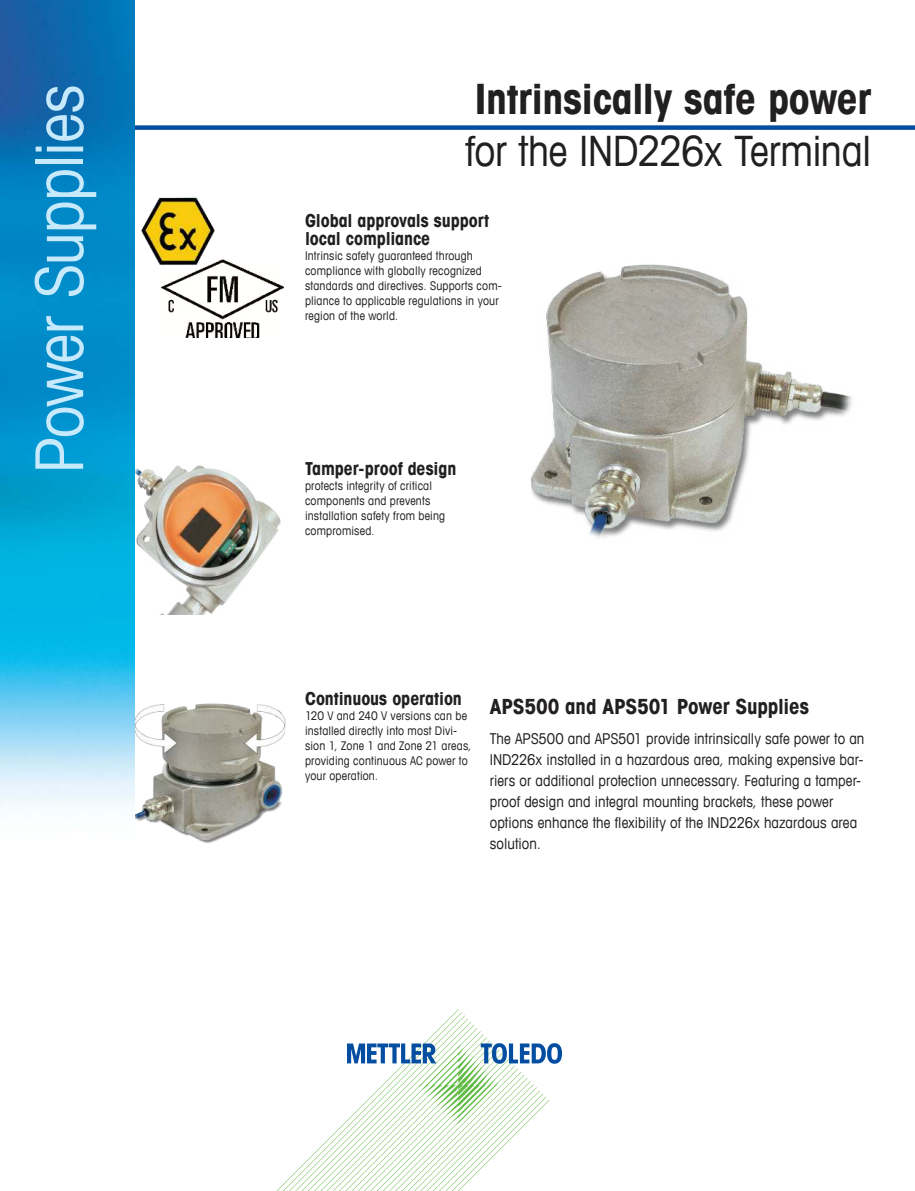
<style>
.page{position:relative;width:915px;height:1191px;background:#fff}
.page>*{position:absolute;margin:0;border:0;box-sizing:border-box;transform-origin:0 0}
.t1{font:condensed 66px "Avant Garde Com";letter-spacing:-.015em;color:#c6eafb}
.t2{font:700 condensed 42px "Avant Garde Com";letter-spacing:-.01em;color:#221f1f}
.t3{font:condensed 42px "Avant Garde Com";letter-spacing:-.015em;color:#221f1f}
.t4{font:700 condensed 21px "Avant Garde Com";letter-spacing:-.005em;color:#221f1f}
.t5{font:700 condensed 18px/18px "Avant Garde Com";letter-spacing:-.005em;color:#221f1f}
.t6{font:condensed 15px/21px "Avant Garde Com";letter-spacing:.005em;color:#221f1f}
.t7{font:condensed 12px/15px "Avant Garde Com";letter-spacing:.015em;color:#221f1f}
</style>
<div class="page">
<img style="left:162px;top:259px;width:121px;height:78px">
<img style="left:134px;top:699px;width:152px;height:144px">
<img style="left:134px;top:464px;width:147px;height:150px">
<div style="left:133px;top:125px;width:781px;height:5px;background:#044ea2"></div>
<img style="left:0;top:0;width:134px;height:805px">
<svg style="left:276px;top:1009px;width:286px;height:182px"></svg>
<img style="left:531px;top:264px;width:321px;height:274px">
<img style="left:141px;top:196px;width:74px;height:70px">
<h1 class="t1" style="left:34px;top:473px;width:391px;rotate:-90deg">Power Supplies</h1>
<h2 class="t2" style="left:474px;top:82px;width:398px">Intrinsically safe power</h2>
<h2 class="t3" style="left:465px;top:135px;width:407px">for the IND226x Terminal</h2>
<h3 class="t5" style="left:305px;top:213px;width:185px">Global approvals support local compliance</h3>
<p class="t7" style="left:305px;top:249px;width:198px">Intrinsic safety guaranteed through compliance with globally recognized standards and directives. Supports com&shy;pliance to applicable regulations in your region of the world.</p>
<h3 class="t5" style="left:305px;top:461px;width:153px">Tamper-proof design</h3>
<p class="t7" style="left:305px;top:479px;width:142px">protects integrity of critical components and prevents installation safety from being compromised.</p>
<h3 class="t5" style="left:305px;top:691px;width:158px">Continuous operation</h3>
<p class="t7" style="left:305px;top:709px;width:168px">120 V and 240 V versions can be installed directly into most Divi&shy;sion 1, Zone 1 and Zone 21 areas, providing continuous AC power to your operation.</p>
<h3 class="t4" style="left:489px;top:698px;width:321px">APS500 and APS501 Power Supplies</h3>
<p class="t6" style="left:489px;top:729px;width:376px">The APS500 and APS501 provide intrinsically safe power to an IND226x installed in a hazardous area, making expensive bar&shy;riers or additional protection unnecessary. Featuring a tamper&shy;proof design and integral mounting brackets, these power options enhance the flexibility of the IND226x hazardous area solution.</p>
</div>
